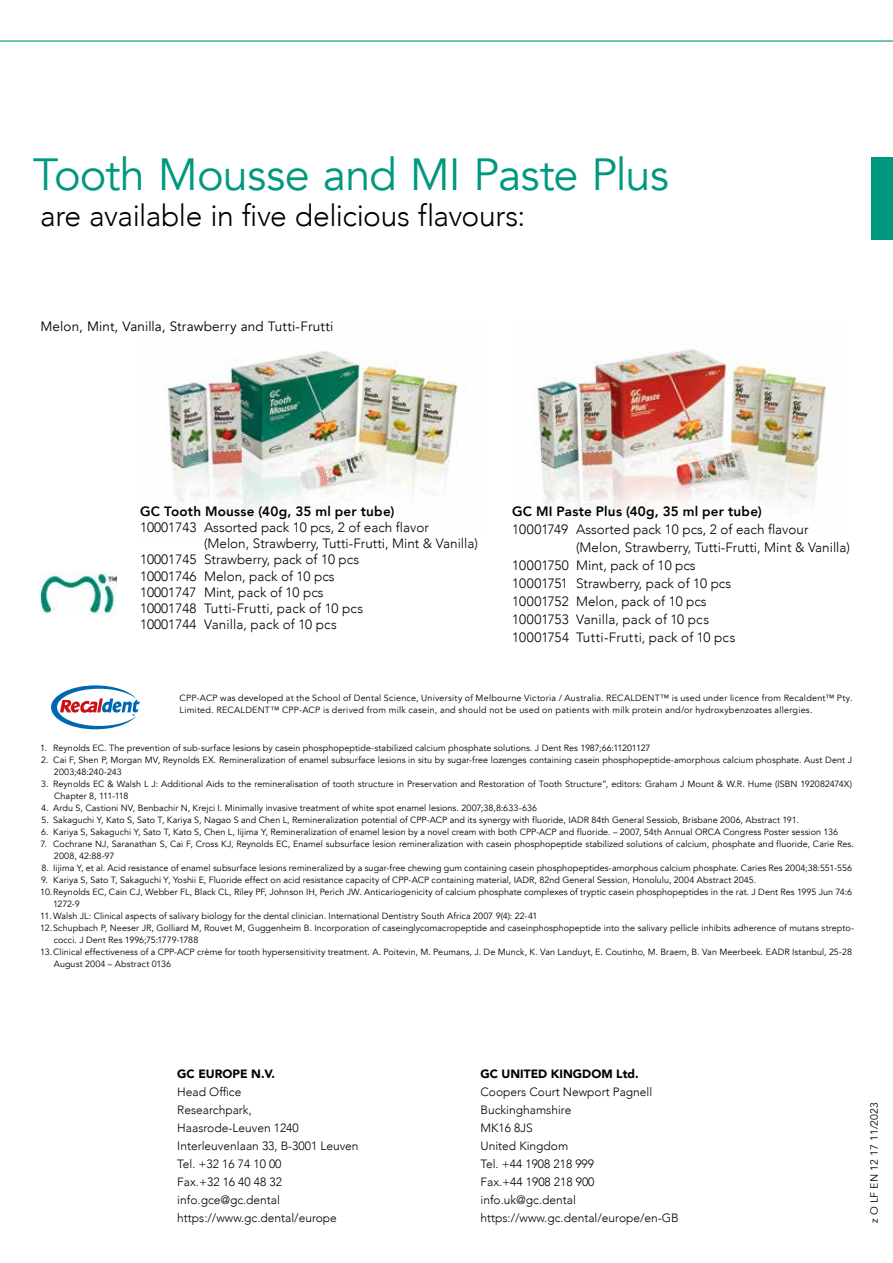
<style>
.page{position:relative;width:893px;height:1263px;background:#fff}
.page>*{position:absolute;margin:0;border:0;box-sizing:border-box;transform-origin:0 0}
.t1{font:45px "Avenir";letter-spacing:-.02em;color:#009880}
.t2{font:300 30px "Avenir";letter-spacing:-.015em;color:#000}
.t3{font:300 13.5px "Avenir";color:#000}
.t4{font:800 13.5px "Avenir";letter-spacing:.015em;color:#000}
.t5{font:13.5px "Avenir";letter-spacing:.01em;color:#000}
.t6{font:300 12px/18px "Avenir";color:#000}
.t7{font:900 12px "Avenir";color:#000}
.t8{font:10.5px "Avenir";color:#000}
.t9{font:9px/12px "Avenir";letter-spacing:.005em;color:#000}
.t10{font:9px/12px "Avenir";letter-spacing:.025em;color:#000}
</style>
<div class="page">
<hr style="left:892px;top:348px;width:1px;height:915px;background:#fbfbfb">
<svg style="left:51px;top:685px;width:89px;height:44px"></svg>
<img style="left:40px;top:571px;width:76px;height:43px">
<img style="left:164px;top:351px;width:302px;height:162px">
<img style="left:533px;top:349px;width:294px;height:167px">
<svg style="left:0;top:40px;width:893px;height:2px;background:#6fc4b7"></svg>
<div style="left:872px;top:157px;width:21px;height:83px;background:#009880"></div>
<h1 class="t1" style="left:33px;top:147px;width:638px">Tooth Mousse and MI Paste Plus</h1>
<h2 class="t2" style="left:40px;top:197px;width:486px">are available in five delicious flavours:</h2>
<h3 class="t5" style="left:40px;top:319px;width:295px">Melon, Mint, Vanilla, Strawberry and Tutti-Frutti</h3>
<h3 class="t4" style="left:140px;top:501px;width:256px">GC Tooth Mousse (40g, 35 ml per tube)</h3>
<h3 class="t3" style="left:140px;top:519px;width:290px">10001743 Assorted pack 10 pcs, 2 of each flavor</h3>
<h3 class="t3" style="left:204px;top:536px;width:275px">(Melon, Strawberry, Tutti-Frutti, Mint &amp; Vanilla)</h3>
<h3 class="t3" style="left:140px;top:552px;width:220px">10001745 Strawberry, pack of 10 pcs</h3>
<h3 class="t3" style="left:140px;top:568px;width:196px">10001746 Melon, pack of 10 pcs</h3>
<h3 class="t3" style="left:140px;top:584px;width:185px">10001747 Mint, pack of 10 pcs</h3>
<h3 class="t3" style="left:140px;top:600px;width:225px">10001748 Tutti-Frutti, pack of 10 pcs</h3>
<h3 class="t3" style="left:140px;top:617px;width:198px">10001744 Vanilla, pack of 10 pcs</h3>
<h3 class="t4" style="left:512px;top:501px;width:251px">GC MI Paste Plus (40g, 35 ml per tube)</h3>
<h3 class="t3" style="left:512px;top:521px;width:298px">10001749 Assorted pack 10 pcs, 2 of each flavour</h3>
<h3 class="t3" style="left:576px;top:539px;width:275px">(Melon, Strawberry, Tutti-Frutti, Mint &amp; Vanilla)</h3>
<h3 class="t3" style="left:512px;top:557px;width:185px">10001750 Mint, pack of 10 pcs</h3>
<h3 class="t3" style="left:512px;top:575px;width:220px">10001751 Strawberry, pack of 10 pcs</h3>
<h3 class="t3" style="left:512px;top:593px;width:196px">10001752 Melon, pack of 10 pcs</h3>
<h3 class="t3" style="left:512px;top:611px;width:198px">10001753 Vanilla, pack of 10 pcs</h3>
<h3 class="t3" style="left:512px;top:629px;width:225px">10001754 Tutti-Frutti, pack of 10 pcs</h3>
<p class="t10" style="left:180px;top:692px;width:674px">CPP-ACP was developed at the School of Dental Science, University of Melbourne Victoria / Australia. RECALDENT™ is used under licence from Recaldent™ Pty.<br>Limited. RECALDENT™ CPP-ACP is derived from milk casein, and should not be used on patients with milk protein and/or hydroxybenzoates allergies.</p>
<p class="t9" style="left:40px;top:742px;width:612px">1. Reynolds EC. The prevention of sub-surface lesions by casein phosphopeptide-stabilized calcium phosphate solutions. J Dent Res 1987;66:11201127</p>
<p class="t9" style="left:54px;top:754px;width:799px;text-indent:-13px">2. Cai F, Shen P, Morgan MV, Reynolds EX. Remineralization of enamel subsurface lesions in situ by sugar-free lozenges containing casein phosphopeptide-amorphous calcium phosphate. Aust Dent J<br>2003;48:240-243</p>
<p class="t9" style="left:54px;top:778px;width:799px;text-indent:-13px">3. Reynolds EC &amp; Walsh L J: Additional Aids to the remineralisation of tooth structure in Preservation and Restoration of Tooth Structure”, editors: Graham J Mount &amp; W.R. Hume (ISBN 192082474X)<br>Chapter 8, 111-118</p>
<p class="t9" style="left:41px;top:802px;width:497px">4. Ardu S, Castioni NV, Benbachir N, Krejci I. Minimally invasive treatment of white spot enamel lesions. 2007;38,8:633-636</p>
<p class="t9" style="left:41px;top:814px;width:759px">5. Sakaguchi Y, Kato S, Sato T, Kariya S, Nagao S and Chen L, Remineralization potential of CPP-ACP and its synergy with fluoride, IADR 84th General Sessiob, Brisbane 2006, Abstract 191.</p>
<p class="t9" style="left:41px;top:826px;width:798px">6. Kariya S, Sakaguchi Y, Sato T, Kato S, Chen L, Iijima Y, Remineralization of enamel lesion by a novel cream with both CPP-ACP and fluoride. – 2007, 54th Annual ORCA Congress Poster session 136</p>
<p class="t9" style="left:54px;top:838px;width:801px;text-indent:-13px">7. Cochrane NJ, Saranathan S, Cai F, Cross KJ, Reynolds EC, Enamel subsurface lesion remineralization with casein phosphopeptide stabilized solutions of calcium, phosphate and fluoride, Carie Res.<br>2008, 42:88-97</p>
<p class="t9" style="left:42px;top:862px;width:812px">8. Iijima Y, et al. Acid resistance of enamel subsurface lesions remineralized by a sugar-free chewing gum containing casein phosphopeptides-amorphous calcium phosphate. Caries Res 2004;38:551-556</p>
<p class="t9" style="left:41px;top:874px;width:717px">9. Kariya S, Sato T, Sakaguchi Y, Yoshii E, Fluoride effect on acid resistance capacity of CPP-ACP containing material, IADR, 82nd General Session, Honolulu, 2004 Abstract 2045.</p>
<p class="t9" style="left:40px;top:886px;width:813px">10.Reynolds EC, Cain CJ, Webber FL, Black CL, Riley PF, Johnson IH, Perich JW. Anticariogenicity of calcium phosphate complexes of tryptic casein phosphopeptides in the rat. J Dent Res 1995 Jun 74:6</p>
<p class="t9" style="left:53px;top:898px;width:28px">1272-9</p>
<p class="t9" style="left:40px;top:910px;width:499px">11. Walsh JL: Clinical aspects of salivary biology for the dental clinician. International Dentistry South Africa 2007 9(4): 22-41</p>
<p class="t9" style="left:40px;top:922px;width:815px">12.Schupbach P, Neeser JR, Golliard M, Rouvet M, Guggenheim B. Incorporation of caseinglycomacropeptide and caseinphosphopeptide into the salivary pellicle inhibits adherence of mutans strepto-</p>
<p class="t9" style="left:54px;top:934px;width:146px">cocci. J Dent Res 1996;75:1779-1788</p>
<p class="t9" style="left:40px;top:946px;width:813px">13.Clinical effectiveness of a CPP-ACP crème for tooth hypersensitivity treatment. A. Poitevin, M. Peumans, J. De Munck, K. Van Landuyt, E. Coutinho, M. Braem, B. Van Meerbeek. EADR Istanbul, 25-28</p>
<p class="t9" style="left:54px;top:958px;width:119px">August 2004 – Abstract 0136</p>
<h3 class="t7" style="left:177px;top:1063px;width:99px">GC EUROPE N.V.</h3>
<h3 class="t6" style="left:177px;top:1083px;width:183px">Head Office<br>Researchpark,<br>Haasrode-Leuven 1240<br>Interleuvenlaan 33, B-3001 Leuven<br>Tel. +32 16 74 10 00<br>Fax.+32 16 40 48 32 info.gce@gc.dental https://www.gc.dental/europe</h3>
<h3 class="t7" style="left:480px;top:1063px;width:160px">GC UNITED KINGDOM Ltd.</h3>
<h3 class="t6" style="left:480px;top:1083px;width:200px">Coopers Court Newport Pagnell<br>Buckinghamshire<br>MK16 8JS<br>United Kingdom<br>Tel. +44 1908 218 999<br>Fax.+44 1908 218 900 info.uk@gc.dental https://www.gc.dental/europe/en-GB</h3>
<p class="t8" style="left:868px;top:1222px;width:122px;rotate:-90deg">z O LF EN 12 17 11/2023</p>
</div>
